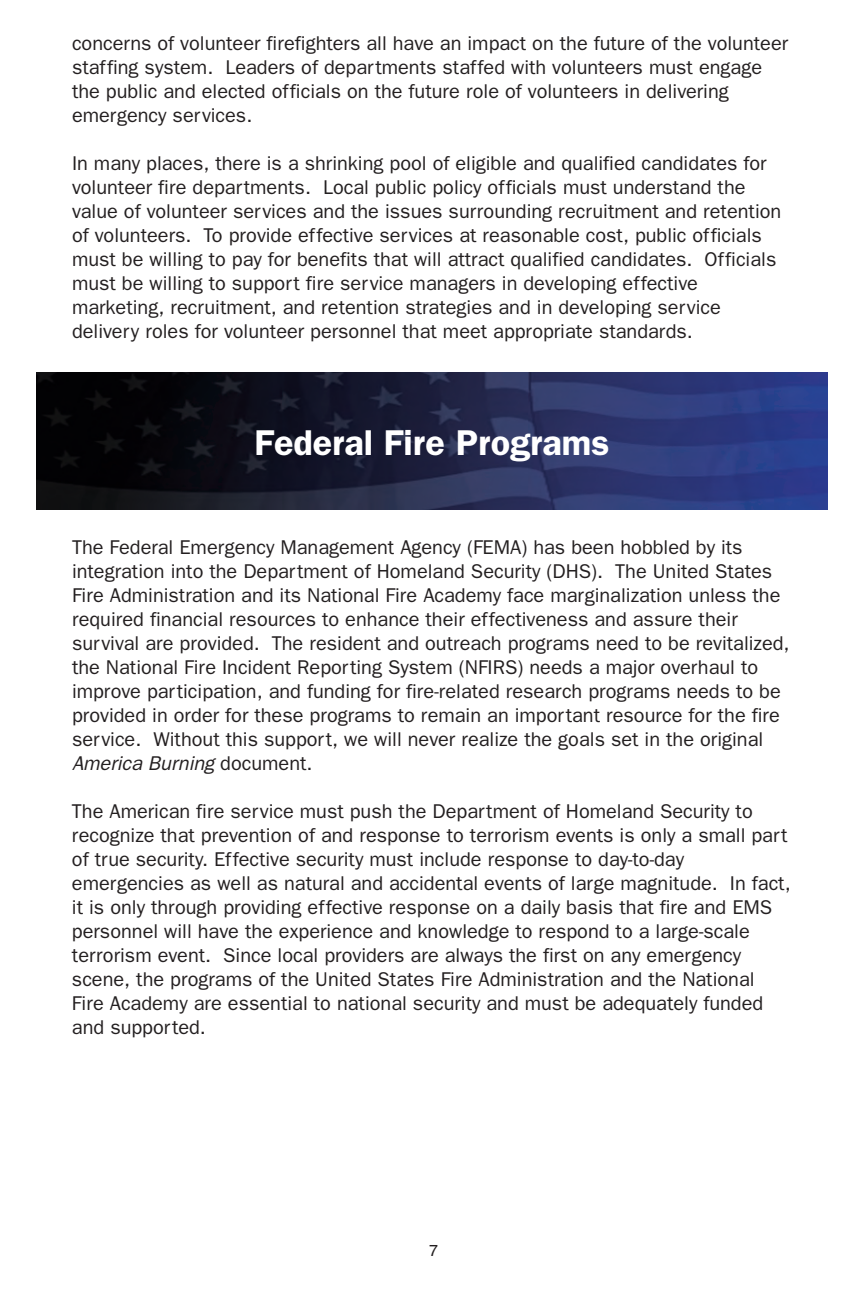
<style>
.page{position:relative;width:864px;height:1296px;background:#fff}
.page>*{position:absolute;margin:0;border:0;box-sizing:border-box;transform-origin:0 0}
.t1{font:600 36px "Franklin Gothic";color:#fff}
.t2{font:20px/24px "Franklin Gothic";color:#231f20}
.t3{font:16px "Helvetica";color:#231f20}
.s1{font-style:italic}
</style>
<div class="page">
<img style="left:37px;top:372px;width:791px;height:137px">
<p class="t2" style="left:72px;top:31px;width:718px">concerns of volunteer firefighters all have an impact on the future of the volunteer staffing system. Leaders of departments staffed with volunteers must engage the public and elected officials on the future role of volunteers in delivering emergency services.</p>
<p class="t2" style="left:72px;top:151px;width:711px">In many places, there is a shrinking pool of eligible and qualified candidates for volunteer fire departments. Local public policy officials must understand the value of volunteer services and the issues surrounding recruitment and retention of volunteers. To provide effective services at reasonable cost, public officials must be willing to pay for benefits that will attract qualified candidates. Officials must be willing to support fire service managers in developing effective marketing, recruitment, and retention strategies and in developing service delivery roles for volunteer personnel that meet appropriate standards.</p>
<h1 class="t1" style="left:255px;top:421px;width:356px">Federal Fire Programs</h1>
<p class="t2" style="left:72px;top:535px;width:719px">The Federal Emergency Management Agency (FEMA) has been hobbled by its integration into the Department of Homeland Security (DHS). The United States Fire Administration and its National Fire Academy face marginalization unless the required financial resources to enhance their effectiveness and assure their survival are provided. The resident and outreach programs need to be revitalized, the National Fire Incident Reporting System (NFIRS) needs a major overhaul to improve participation, and funding for fire-related research programs needs to be provided in order for these programs to remain an important resource for the fire service. Without this support, we will never realize the goals set in the original <span class="s1">America Burning</span> document.</p>
<p class="t2" style="left:72px;top:799px;width:720px">The American fire service must push the Department of Homeland Security to recognize that prevention of and response to terrorism events is only a small part of true security. Effective security must include response to day-to-day emergencies as well as natural and accidental events of large magnitude. In fact, it is only through providing effective response on a daily basis that fire and EMS personnel will have the experience and knowledge to respond to a large-scale terrorism event. Since local providers are always the first on any emergency scene, the programs of the United States Fire Administration and the National Fire Academy are essential to national security and must be adequately funded and supported.</p>
<p class="t3" style="left:429px;top:1245px;width:10px">7</p>
</div>
